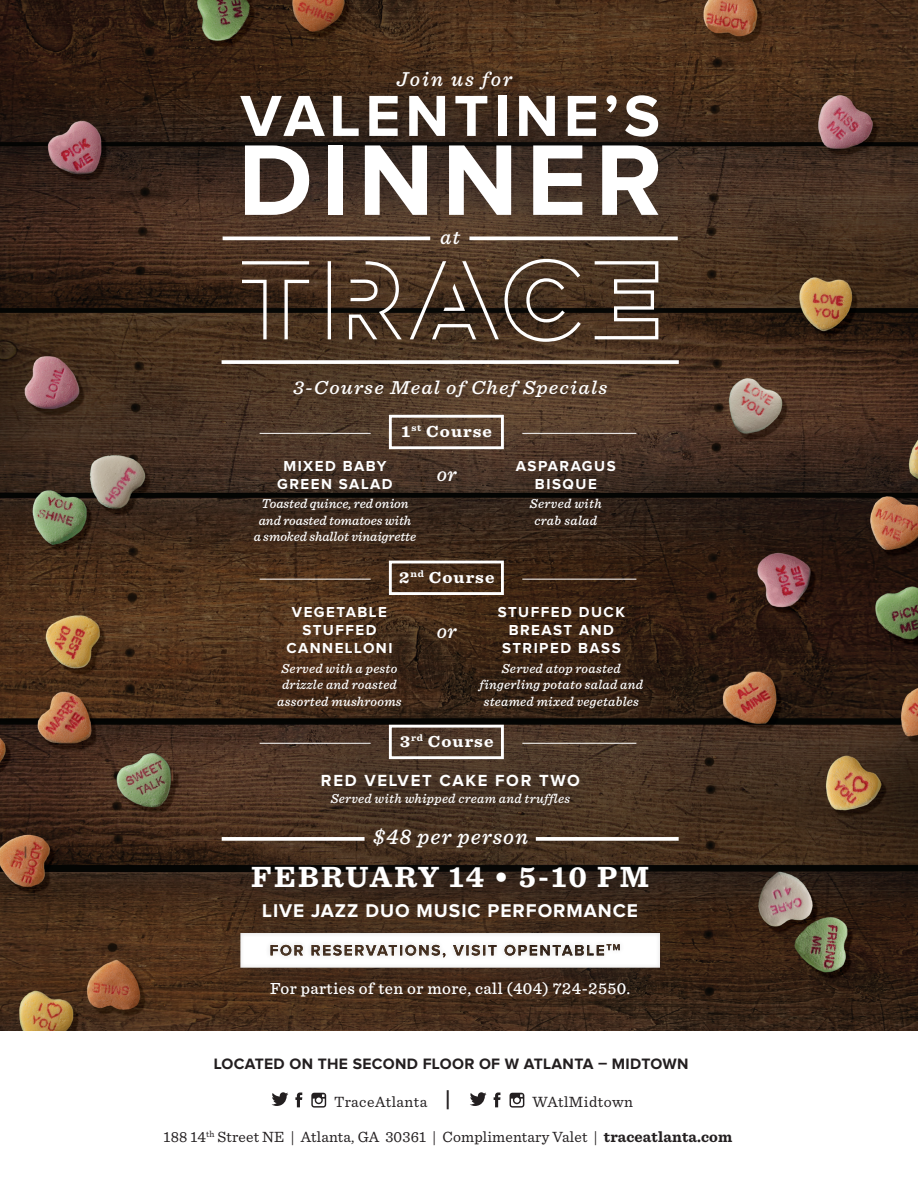
<style>
.page{position:relative;width:918px;height:1188px;background:#fff}
.page>*{position:absolute;margin:0;border:0;box-sizing:border-box;transform-origin:0 0}
.t1{font:700 104.1px "Proxima Nova";letter-spacing:.08em;color:#fff}
.t2{font:700 60px "Proxima Nova";letter-spacing:.08em;color:#fff}
.t3{font:700 30.6px "Sentinel";letter-spacing:.075em;color:#fff}
.t4{font:italic 500 22.2px "Sentinel";letter-spacing:.05em;color:#fff}
.t5{font:italic 500 21px "Sentinel";letter-spacing:.09em;color:#fff}
.t6{font:italic 500 19.5px "Sentinel";letter-spacing:.06em;color:#fff;scale:1.08 1}
.t7{font:700 19.2px "Proxima Nova";letter-spacing:.05em;color:#fff}
.t8{font:500 16.8px "Sentinel";letter-spacing:.025em;color:#fff}
.t9{font:700 16.65px "Sentinel";letter-spacing:.06em;color:#fff;scale:1.08 1}
.t10{font:700 16.65px "Proxima Nova";letter-spacing:.1em;color:#fff}
.t11{font:15.6px "Sentinel";letter-spacing:.01em;color:#231f20}
.t12{font:700 15.6px "Proxima Nova";letter-spacing:.02em;color:#231f20}
.t13{font:15.6px "Sentinel";letter-spacing:.03em;color:#231f20}
.t14{font:700 15px/18px "Proxima Nova";letter-spacing:.1em;color:#fff;text-align:center}
.t15{font:italic 500 13.5px/16.5px "Sentinel";letter-spacing:.015em;color:#fff;text-align:center}
.s1{font-size:21.15px}
.s2{font-weight:700}
</style>
<div class="page">
<img style="left:0;top:0;width:918px;height:1030px">
<div style="left:191px;top:40px;width:519px;height:989px;background:#231f20;opacity:.5"></div>
<hr style="left:223px;top:237px;width:207px;height:3px;background:#fff">
<hr style="left:469px;top:237px;width:209px;height:3px;background:#fff">
<svg style="left:242px;top:261px;width:67px;height:78px;background:#59483a"></svg>
<svg style="left:328px;top:261px;width:74px;height:78px;background:#665446"></svg>
<svg style="left:410px;top:259px;width:171px;height:83px;background:#5c4a3c"></svg>
<svg style="left:595px;top:261px;width:63px;height:78px"></svg>
<svg style="left:222px;top:360px;width:457px;height:4px"></svg>
<svg style="left:222px;top:837px;width:143px;height:4px"></svg>
<svg style="left:536px;top:837px;width:143px;height:4px"></svg>
<div style="left:238px;top:927px;width:423px;height:42px;background:#231f20;opacity:.2"></div>
<svg style="left:272px;top:1092px;width:16px;height:14px"></svg>
<svg style="left:295px;top:1093px;width:7px;height:14px"></svg>
<svg style="left:311px;top:1093px;width:15px;height:15px"></svg>
<svg style="left:470px;top:1092px;width:17px;height:14px"></svg>
<svg style="left:494px;top:1093px;width:7px;height:14px"></svg>
<svg style="left:510px;top:1093px;width:14px;height:15px"></svg>
<hr style="left:260px;top:433px;width:111px;height:1px;background:#fff">
<hr style="left:522px;top:433px;width:114px;height:1px;background:#fff">
<div style="left:389px;top:415px;width:115px;height:34px;border:3px solid #fff"></div>
<hr style="left:260px;top:579px;width:111px;height:1px;background:#fff">
<hr style="left:522px;top:579px;width:114px;height:1px;background:#fff">
<div style="left:389px;top:561px;width:115px;height:34px;border:3px solid #fff"></div>
<div style="left:293px;top:746px;width:314px;height:88px;background:#231f20;opacity:.75"></div>
<hr style="left:260px;top:743px;width:111px;height:1px;background:#fff">
<hr style="left:522px;top:743px;width:114px;height:1px;background:#fff">
<div style="left:389px;top:725px;width:115px;height:34px;border:3px solid #fff"></div>
<p class="t5" style="left:397px;top:63px;width:118px">Join us for</p>
<p class="t2" style="left:240px;top:89px;width:421px">VALENTINE’S</p>
<p class="t1" style="left:238px;top:133px;width:426px">DINNER</p>
<p class="t5" style="left:440px;top:221px;width:22px">at</p>
<p class="t6" style="left:293px;top:373px;width:293px">3-Course Meal of Chef Specials</p>
<p class="t9" style="left:402px;top:418px;width:85px">1<sup>st</sup> Course</p>
<p class="t14" style="left:277px;top:457px;width:117px">MIXED BABY<br>GREEN SALAD</p>
<p class="t15" style="left:254px;top:495px;width:164px">Toasted quince, red onion and roasted tomatoes with a smoked shallot vinaigrette</p>
<p class="t5" style="left:437px;top:458px;width:22px">or</p>
<p class="t9" style="left:399px;top:564px;width:90px">2<sup>nd</sup> Course</p>
<p class="t14" style="left:516px;top:457px;width:101px">ASPARAGUS<br>BISQUE</p>
<p class="t15" style="left:530px;top:495px;width:73px">Served with crab salad</p>
<p class="t14" style="left:286px;top:604px;width:108px">VEGETABLE<br>STUFFED<br>CANNELLONI</p>
<p class="t15" style="left:277px;top:659px;width:126px">Served with a pesto drizzle and roasted assorted mushrooms</p>
<p class="t5" style="left:437px;top:615px;width:22px">or</p>
<p class="t14" style="left:498px;top:604px;width:129px">STUFFED DUCK<br>BREAST AND<br>STRIPED BASS</p>
<p class="t15" style="left:480px;top:659px;width:165px">Served atop roasted fingerling potato salad and steamed mixed vegetables</p>
<p class="t9" style="left:400px;top:728px;width:88px">3<sup>rd</sup> Course</p>
<p class="t10" style="left:321px;top:773px;width:260px">RED VELVET CAKE FOR TWO</p>
<p class="t15" style="left:331px;top:790px;width:241px">Served with whipped cream and truffles</p>
<p class="t4" style="left:373px;top:819px;width:157px">$48 per person</p>
<p class="t3" style="left:251px;top:852px;width:399px">FEBRUARY 14 • 5-10 PM</p>
<p class="t7" style="left:262px;top:902px;width:377px">LIVE JAZZ DUO MUSIC PERFORMANCE</p>
<p class="t8" style="left:270px;top:976px;width:362px">For parties of ten or more, call (404) 724-2550.</p>
<p class="t12" style="left:214px;top:1057px;width:476px">LOCATED ON THE SECOND FLOOR OF W ATLANTA – MIDTOWN</p>
<p class="t13" style="left:334px;top:1090px;width:120px">TraceAtlanta <span class="s1">|</span></p>
<p class="t13" style="left:532px;top:1090px;width:102px">WAtlMidtown</p>
<p class="t11" style="left:164px;top:1125px;width:570px">188 14<sup>th</sup> Street NE | Atlanta, GA 30361 | Complimentary Valet | <span class="s2">traceatlanta.com</span></p>
</div>
